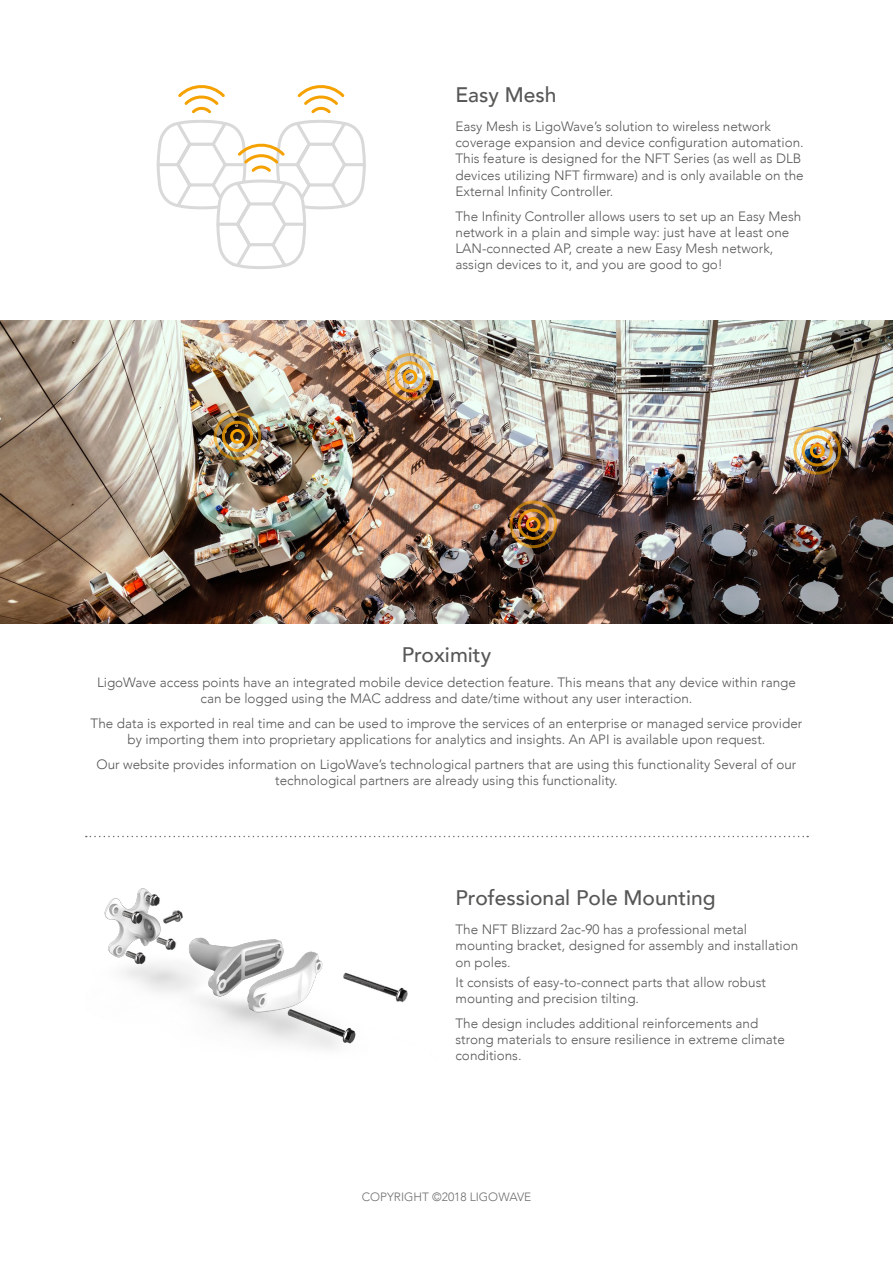
<style>
.page{position:relative;width:893px;height:1263px;background:#fff}
.page>*{position:absolute;margin:0;border:0;box-sizing:border-box;transform-origin:0 0}
.t1{font:500 21px "Avenir";color:#575756}
.t2{font:300 13.5px/16.2px "Avenir";color:#575756}
.t3{font:300 12px "Avenir";color:#706f6f}
</style>
<div class="page">
<svg style="left:156px;top:85px;width:210px;height:184px"></svg>
<img style="left:0;top:320px;width:893px;height:304px">
<div style="left:526px;top:517px;width:15px;height:15px;border:3px solid #f6a000;border-radius:50%"></div>
<div style="left:518px;top:509px;width:31px;height:31px;border:3px solid #f6a000;border-radius:50%"></div>
<div style="left:509px;top:501px;width:48px;height:47px;border:3px solid #f6a000;border-radius:50%"></div>
<div style="left:230px;top:429px;width:15px;height:15px;border:3px solid #f6a000;border-radius:50%"></div>
<div style="left:222px;top:421px;width:31px;height:31px;border:3px solid #f6a000;border-radius:50%"></div>
<div style="left:214px;top:413px;width:47px;height:47px;border:3px solid #f6a000;border-radius:50%"></div>
<div style="left:403px;top:369px;width:14px;height:15px;border:3px solid #f6a000;border-radius:50%"></div>
<div style="left:394px;top:361px;width:31px;height:31px;border:3px solid #f6a000;border-radius:50%"></div>
<div style="left:386px;top:353px;width:48px;height:48px;border:3px solid #f6a000;border-radius:50%"></div>
<div style="left:810px;top:443px;width:15px;height:15px;border:3px solid #f6a000;border-radius:50%"></div>
<div style="left:802px;top:435px;width:31px;height:31px;border:3px solid #f6a000;border-radius:50%"></div>
<div style="left:793px;top:427px;width:48px;height:48px;border:3px solid #f6a000;border-radius:50%"></div>
<img style="left:104px;top:888px;width:304px;height:161px">
<svg style="left:86px;top:836px;width:722px;height:1px"></svg>
<h1 class="t1" style="left:455px;top:77px;width:103px">Easy Mesh</h1>
<p class="t2" style="left:455px;top:118px;width:350px">Easy Mesh is LigoWave’s solution to wireless network coverage expansion and device configuration automation.<br>This feature is designed for the NFT Series (as well as DLB devices utilizing NFT firmware) and is only available on the External Infinity Controller.</p>
<p class="t2" style="left:455px;top:208px;width:347px">The Infinity Controller allows users to set up an Easy Mesh network in a plain and simple way: just have at least one LAN-connected AP, create a new Easy Mesh network, assign devices to it, and you are good to go!</p>
<h1 class="t1" style="left:402px;top:636px;width:91px">Proximity</h1>
<p class="t2" style="left:97px;top:674px;width:700px;text-align:center">LigoWave access points have an integrated mobile device detection feature. This means that any device within range can be logged using the MAC address and date/time without any user interaction.</p>
<p class="t2" style="left:91px;top:715px;width:713px;text-align:center">The data is exported in real time and can be used to improve the services of an enterprise or managed service provider by importing them into proprietary applications for analytics and insights. An API is available upon request.</p>
<p class="t2" style="left:97px;top:756px;width:701px;text-align:center">Our website provides information on LigoWave’s technological partners that are using this functionality Several of our technological partners are already using this functionality.</p>
<h1 class="t1" style="left:455px;top:880px;width:262px">Professional Pole Mounting</h1>
<p class="t2" style="left:455px;top:921px;width:344px">The NFT Blizzard 2ac-90 has a professional metal mounting bracket, designed for assembly and installation on poles.</p>
<p class="t2" style="left:455px;top:974px;width:312px">It consists of easy-to-connect parts that allow robust mounting and precision tilting.</p>
<p class="t2" style="left:455px;top:1015px;width:331px">The design includes additional reinforcements and strong materials to ensure resilience in extreme climate conditions.</p>
<p class="t3" style="left:362px;top:1189px;width:171px">COPYRIGHT ©2018 LIGOWAVE</p>
</div>
